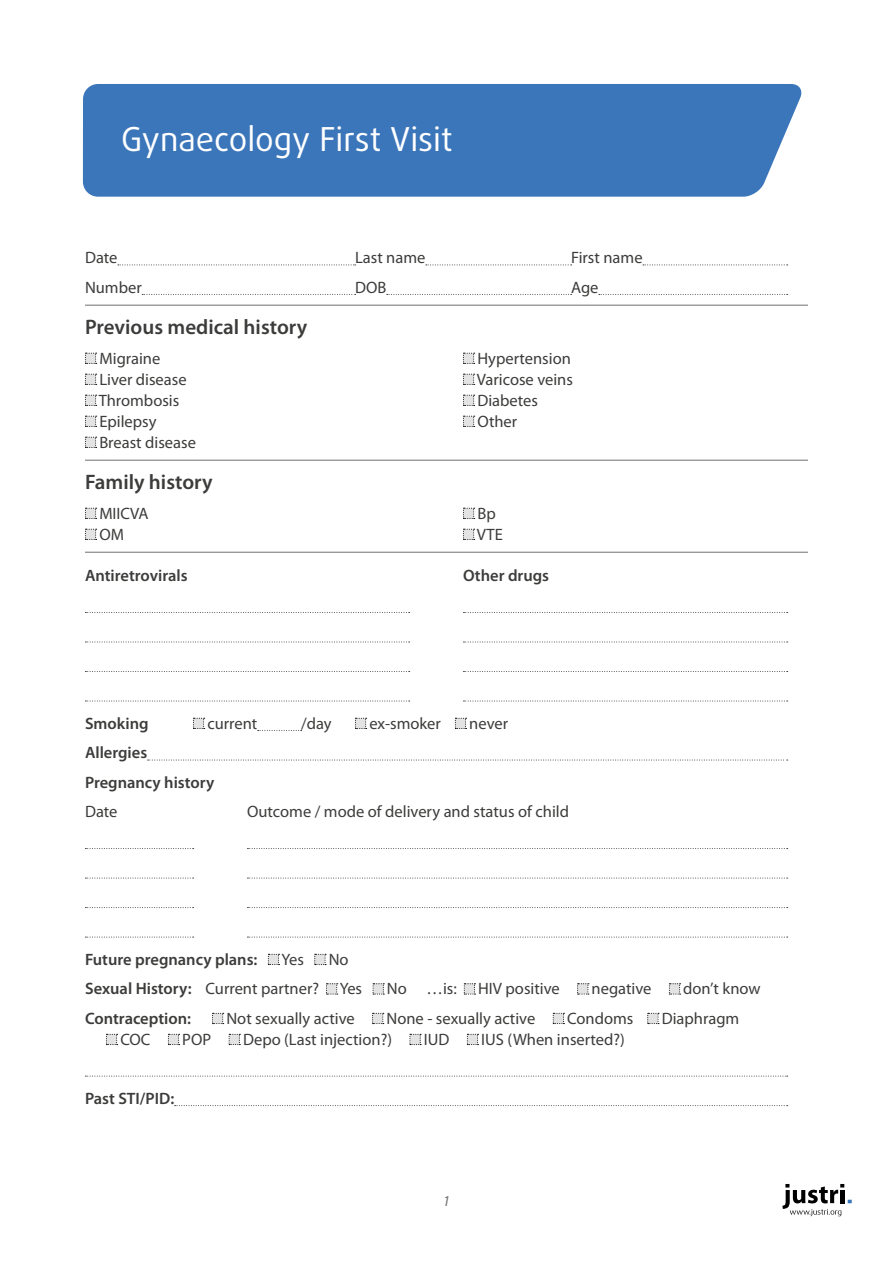
<style>
.page{position:relative;width:893px;height:1263px;background:#fff}
.page>*{position:absolute;margin:0;border:0;box-sizing:border-box;transform-origin:0 0}
.t1{font:33px "Daxline Pro";color:#fff}
.t2{font:600 21px "Myriad Pro";color:#3c3c3b}
.t3{font:16.5px/29.5px "Myriad Pro";color:#3c3c3b}
.t4{font:600 16.5px/29.5px "Myriad Pro";color:#3c3c3b}
.t5{font:italic 15px "Myriad Pro";color:#706f6f}
.s1{font-weight:600}
</style>
<div class="page">
<div style="left:83px;top:84px;width:719px;height:113px;background:#3b76ba"></div>
<svg style="left:782px;top:1184px;width:70px;height:32px"></svg>
<svg style="left:118px;top:265px;width:238px;height:1px"></svg>
<svg style="left:426px;top:265px;width:146px;height:1px"></svg>
<svg style="left:643px;top:265px;width:145px;height:1px"></svg>
<svg style="left:142px;top:294px;width:214px;height:1px"></svg>
<svg style="left:387px;top:294px;width:185px;height:1px"></svg>
<svg style="left:599px;top:294px;width:189px;height:1px"></svg>
<hr style="left:85px;top:305px;width:723px;height:1px;background:#706f6f">
<hr style="left:85px;top:460px;width:723px;height:1px;background:#706f6f">
<hr style="left:85px;top:552px;width:723px;height:1px;background:#706f6f">
<svg style="left:85px;top:612px;width:325px;height:1px"></svg>
<svg style="left:463px;top:612px;width:325px;height:1px"></svg>
<svg style="left:85px;top:642px;width:325px;height:1px"></svg>
<svg style="left:463px;top:642px;width:325px;height:1px"></svg>
<svg style="left:85px;top:671px;width:325px;height:1px"></svg>
<svg style="left:463px;top:671px;width:325px;height:1px"></svg>
<svg style="left:85px;top:701px;width:325px;height:1px"></svg>
<svg style="left:463px;top:701px;width:325px;height:1px"></svg>
<svg style="left:258px;top:730px;width:44px;height:1px"></svg>
<svg style="left:148px;top:760px;width:640px;height:1px"></svg>
<svg style="left:85px;top:848px;width:109px;height:1px"></svg>
<svg style="left:247px;top:848px;width:541px;height:1px"></svg>
<svg style="left:85px;top:878px;width:109px;height:1px"></svg>
<svg style="left:247px;top:878px;width:541px;height:1px"></svg>
<svg style="left:85px;top:907px;width:109px;height:1px"></svg>
<svg style="left:247px;top:907px;width:541px;height:1px"></svg>
<svg style="left:85px;top:937px;width:109px;height:1px"></svg>
<svg style="left:247px;top:937px;width:541px;height:1px"></svg>
<svg style="left:85px;top:1076px;width:703px;height:1px"></svg>
<svg style="left:175px;top:1105px;width:613px;height:1px"></svg>
<svg style="left:85px;top:353px;width:12px;height:11px"></svg>
<svg style="left:463px;top:353px;width:12px;height:11px"></svg>
<svg style="left:85px;top:374px;width:12px;height:11px"></svg>
<svg style="left:463px;top:374px;width:12px;height:11px"></svg>
<svg style="left:85px;top:395px;width:12px;height:11px"></svg>
<svg style="left:463px;top:395px;width:12px;height:11px"></svg>
<svg style="left:85px;top:416px;width:12px;height:11px"></svg>
<svg style="left:463px;top:416px;width:12px;height:11px"></svg>
<svg style="left:85px;top:437px;width:12px;height:11px"></svg>
<svg style="left:85px;top:508px;width:12px;height:11px"></svg>
<svg style="left:463px;top:508px;width:12px;height:11px"></svg>
<svg style="left:85px;top:529px;width:12px;height:11px"></svg>
<svg style="left:463px;top:529px;width:12px;height:11px"></svg>
<svg style="left:193px;top:718px;width:12px;height:11px"></svg>
<svg style="left:355px;top:718px;width:12px;height:11px"></svg>
<svg style="left:455px;top:718px;width:12px;height:11px"></svg>
<svg style="left:268px;top:954px;width:12px;height:11px"></svg>
<svg style="left:314px;top:954px;width:12px;height:11px"></svg>
<svg style="left:326px;top:983px;width:12px;height:12px"></svg>
<svg style="left:373px;top:983px;width:11px;height:12px"></svg>
<svg style="left:464px;top:983px;width:11px;height:12px"></svg>
<svg style="left:577px;top:983px;width:12px;height:12px"></svg>
<svg style="left:669px;top:983px;width:12px;height:12px"></svg>
<svg style="left:212px;top:1013px;width:12px;height:11px"></svg>
<svg style="left:372px;top:1013px;width:12px;height:11px"></svg>
<svg style="left:553px;top:1013px;width:11px;height:11px"></svg>
<svg style="left:647px;top:1013px;width:12px;height:11px"></svg>
<svg style="left:106px;top:1034px;width:12px;height:11px"></svg>
<svg style="left:168px;top:1034px;width:12px;height:11px"></svg>
<svg style="left:229px;top:1034px;width:11px;height:11px"></svg>
<svg style="left:410px;top:1034px;width:11px;height:11px"></svg>
<svg style="left:467px;top:1034px;width:12px;height:11px"></svg>
<h1 class="t1" style="left:121px;top:117px;width:333px">Gynaecology First Visit</h1>
<p class="t3" style="left:85px;top:243px;width:34px">Date</p>
<p class="t3" style="left:355px;top:243px;width:72px">Last name</p>
<p class="t3" style="left:571px;top:243px;width:73px">First name</p>
<p class="t3" style="left:85px;top:272px;width:58px">Number</p>
<p class="t3" style="left:355px;top:272px;width:33px">DOB</p>
<p class="t3" style="left:571px;top:272px;width:29px">Age</p>
<p class="t2" style="left:85px;top:314px;width:224px">Previous medical history</p>
<p class="t3" style="left:99px;top:343px;width:63px">Migraine</p>
<p class="t3" style="left:477px;top:343px;width:95px">Hypertension</p>
<p class="t3" style="left:99px;top:364px;width:89px">Liver disease</p>
<p class="t3" style="left:477px;top:364px;width:98px">Varicose veins</p>
<p class="t3" style="left:99px;top:385px;width:82px">Thrombosis</p>
<p class="t3" style="left:477px;top:385px;width:62px">Diabetes</p>
<p class="t3" style="left:99px;top:406px;width:59px">Epilepsy</p>
<p class="t3" style="left:477px;top:406px;width:41px">Other</p>
<p class="t3" style="left:99px;top:427px;width:98px">Breast disease</p>
<p class="t2" style="left:85px;top:469px;width:129px">Family history</p>
<p class="t3" style="left:99px;top:498px;width:51px">MIICVA</p>
<p class="t3" style="left:477px;top:498px;width:20px">Bp</p>
<p class="t3" style="left:99px;top:519px;width:26px">OM</p>
<p class="t3" style="left:477px;top:519px;width:28px">VTE</p>
<p class="t4" style="left:85px;top:561px;width:104px">Antiretrovirals</p>
<p class="t4" style="left:463px;top:561px;width:88px">Other drugs</p>
<p class="t4" style="left:85px;top:708px;width:65px">Smoking</p>
<p class="t3" style="left:207px;top:708px;width:51px">current</p>
<p class="t3" style="left:301px;top:708px;width:32px">/day</p>
<p class="t3" style="left:369px;top:708px;width:73px">ex-smoker</p>
<p class="t3" style="left:469px;top:708px;width:40px">never</p>
<p class="t4" style="left:85px;top:738px;width:131px">Allergies<br>Pregnancy history</p>
<p class="t3" style="left:85px;top:797px;width:34px">Date</p>
<p class="t3" style="left:247px;top:797px;width:323px">Outcome / mode of delivery and status of child</p>
<p class="t4" style="left:85px;top:944px;width:174px">Future pregnancy plans:</p>
<p class="t3" style="left:281px;top:944px;width:24px">Yes</p>
<p class="t3" style="left:85px;top:944px;width:279px;text-indent:244px">No<br><span class="s1">Sexual History:</span> Current partner? Yes</p>
<p class="t3" style="left:387px;top:974px;width:71px">No …is:</p>
<p class="t3" style="left:478px;top:974px;width:83px">HIV positive</p>
<p class="t3" style="left:592px;top:974px;width:61px">negative</p>
<p class="t3" style="left:683px;top:974px;width:79px">don’t know</p>
<p class="t4" style="left:85px;top:1003px;width:108px">Contraception:</p>
<p class="t3" style="left:226px;top:1003px;width:130px">Not sexually active</p>
<p class="t3" style="left:386px;top:1003px;width:150px">None - sexually active</p>
<p class="t3" style="left:567px;top:1003px;width:68px">Condoms</p>
<p class="t3" style="left:662px;top:1003px;width:79px">Diaphragm</p>
<p class="t3" style="left:120px;top:1024px;width:32px">COC</p>
<p class="t3" style="left:182px;top:1024px;width:30px">POP</p>
<p class="t3" style="left:243px;top:1024px;width:151px">Depo (Last injection?)</p>
<p class="t3" style="left:424px;top:1024px;width:27px">IUD</p>
<p class="t3" style="left:481px;top:1024px;width:145px">IUS (When inserted?)</p>
<p class="t4" style="left:85px;top:1083px;width:91px">Past STI/PID:</p>
<p class="t5" style="left:443px;top:1191px;width:9px">1</p>
</div>
